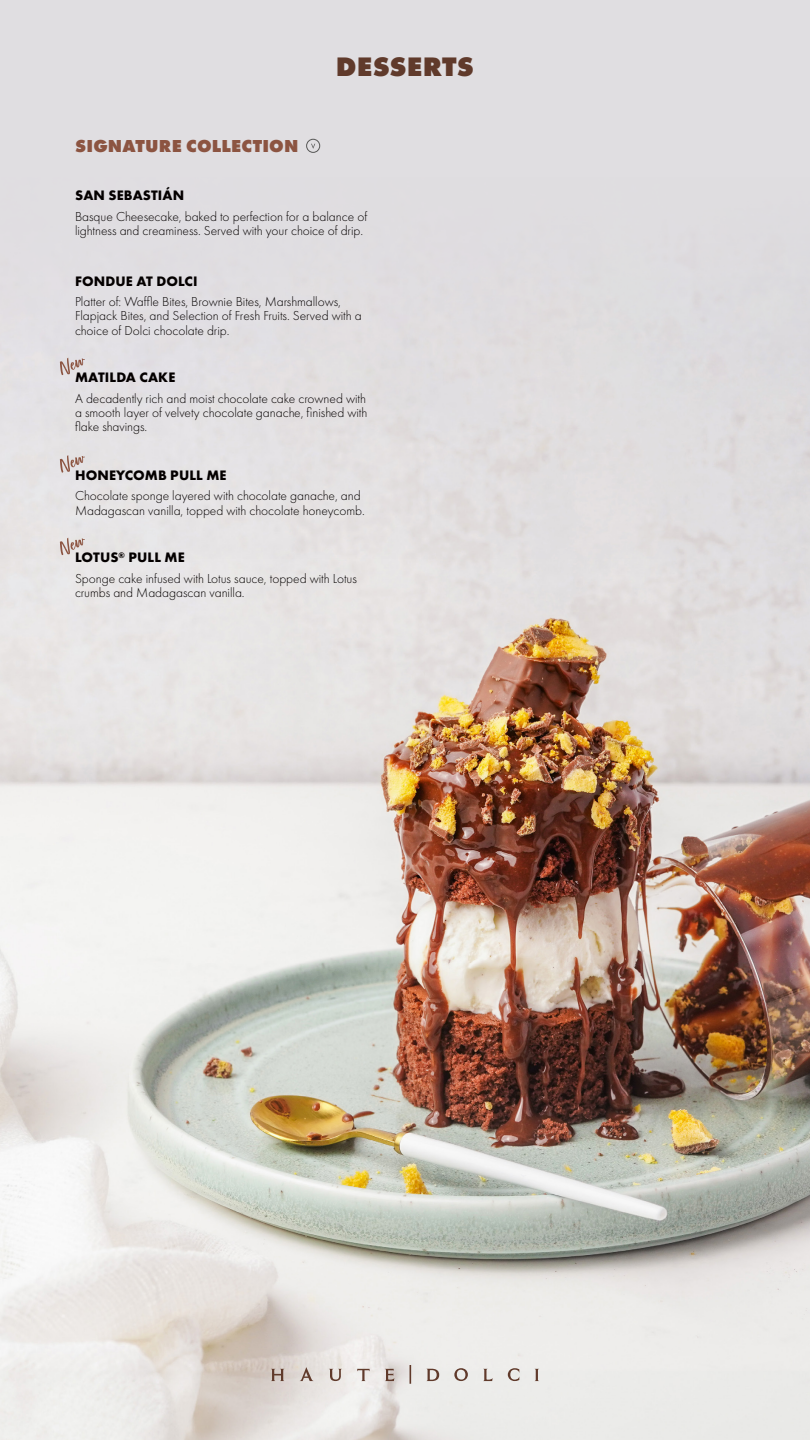
<style>
.page{position:relative;width:810px;height:1440px;background:#fff}
.page>*{position:absolute;margin:0;border:0;box-sizing:border-box;transform-origin:0 0}
.t1{font:800 27.75px "Futura PT";letter-spacing:.01em;color:#603a2b}
.t2{font:800 18px "Futura PT";letter-spacing:.01em;color:#8c5441}
.t3{font:700 14.25px "Futura PT";letter-spacing:.01em;color:#040000}
.t4{font:300 13.5px/14.2px "Futura PT";color:#040000}
</style>
<div class="page">
<img style="left:0;top:600px;width:810px;height:840px">
<div style="left:0;top:0;width:810px;height:600px;background:#e0dee1"></div>
<svg style="left:410px;top:1365px;width:1px;height:19px"></svg>
<svg style="left:454px;top:1368px;width:14px;height:13px"></svg>
<svg style="left:426px;top:1369px;width:13px;height:12px"></svg>
<svg style="left:271px;top:1369px;width:13px;height:12px"></svg>
<svg style="left:300px;top:1367px;width:14px;height:14px"></svg>
<svg style="left:357px;top:1369px;width:13px;height:12px"></svg>
<svg style="left:329px;top:1369px;width:13px;height:12px"></svg>
<svg style="left:385px;top:1369px;width:9px;height:12px"></svg>
<svg style="left:483px;top:1369px;width:10px;height:12px"></svg>
<svg style="left:535px;top:1369px;width:4px;height:12px"></svg>
<svg style="left:508px;top:1368px;width:11px;height:13px"></svg>
<svg style="left:311px;top:144px;width:4px;height:5px"></svg>
<div style="left:306px;top:139px;width:14px;height:14px;border:1px solid #575756;border-radius:50%"></div>
<svg style="left:60px;top:538px;width:25px;height:17px"></svg>
<svg style="left:60px;top:455px;width:25px;height:18px"></svg>
<svg style="left:60px;top:358px;width:25px;height:17px"></svg>
<h2 class="t2" style="left:75px;top:134px;width:225px">SIGNATURE COLLECTION</h2>
<h1 class="t1" style="left:336px;top:50px;width:140px">DESSERTS</h1>
<p class="t3" style="left:75px;top:186px;width:111px">SAN SEBASTIÁN</p>
<p class="t4" style="left:75px;top:209px;width:294px">Basque Cheesecake, baked to perfection for a balance of lightness and creaminess. Served with your choice of drip.</p>
<p class="t3" style="left:75px;top:272px;width:124px">FONDUE AT DOLCI</p>
<p class="t4" style="left:75px;top:295px;width:288px">Platter of: Waffle Bites, Brownie Bites, Marshmallows,<br>Flapjack Bites, and Selection of Fresh Fruits. Served with a choice of Dolci chocolate drip.</p>
<p class="t3" style="left:75px;top:368px;width:102px">MATILDA CAKE</p>
<p class="t4" style="left:75px;top:391px;width:294px;text-align:justify">A decadently rich and moist chocolate cake crowned with a smooth layer of velvety chocolate ganache, finished with flake shavings.</p>
<p class="t3" style="left:75px;top:466px;width:153px">HONEYCOMB PULL ME</p>
<p class="t4" style="left:75px;top:489px;width:291px">Chocolate sponge layered with chocolate ganache, and<br>Madagascan vanilla, topped with chocolate honeycomb.</p>
<p class="t3" style="left:75px;top:548px;width:111px">LOTUS<sup>®</sup> PULL ME</p>
<p class="t4" style="left:75px;top:571px;width:284px">Sponge cake infused with Lotus sauce, topped with Lotus crumbs and Madagascan vanilla.</p>
</div>
